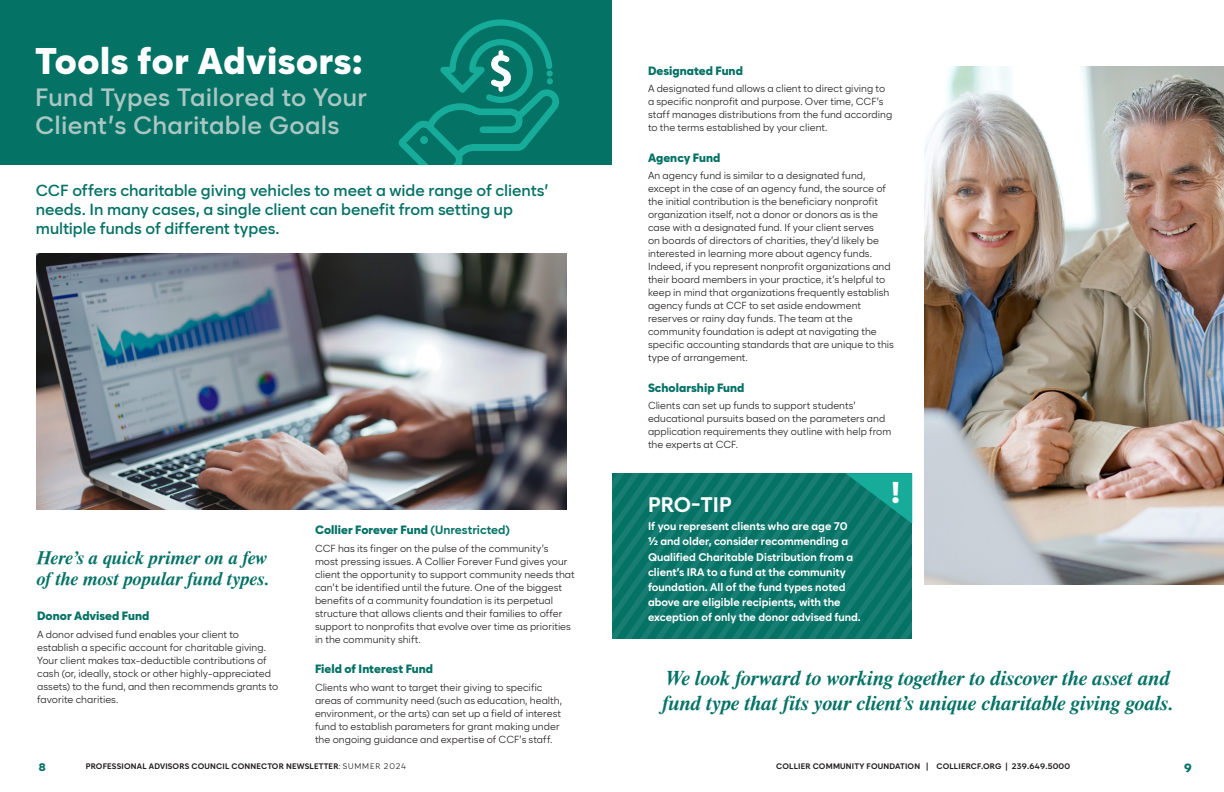
<style>
.page{position:relative;width:1224px;height:792px;background:#fff}
.page>*{position:absolute;margin:0;border:0;box-sizing:border-box;transform-origin:0 0}
.t1{font:900 37px "Cadiz";letter-spacing:.015em;color:#fff}
.t2{font:900 30px "Cadiz";color:#fff}
.t3{font:600 25px/28px "Cadiz";letter-spacing:.015em;color:#aac7c3}
.t4{font:italic 700 21px/25.2px "Tiempo";letter-spacing:-.005em;color:#057266}
.t5{font:700 21px "Cadiz";color:#fff}
.t6{font:italic 700 19px/21px "Tiempo";letter-spacing:-.005em;color:#057266}
.t7{font:600 16px/19.2px "Cadiz";color:#057266}
.t8{font:900 12px "Cadiz";letter-spacing:.005em;color:#057266}
.t9{font:700 11px/15.2px "Cadiz";color:#fff}
.t10{font:900 11px "Cadiz";color:#057266}
.t11{font:10px/13px "Cadiz";letter-spacing:.005em;color:#231f20}
.t12{font:700 8px "Cadiz";letter-spacing:.025em;color:#231f20}
.s1{font-weight:700}
.s2{font-weight:400}
</style>
<div class="page">
<div style="left:0;top:0;width:612px;height:165px;background:#057266"></div>
<svg style="left:398px;top:19px;width:161px;height:146px"></svg>
<img style="left:36px;top:254px;width:531px;height:256px">
<img style="left:924px;top:66px;width:300px;height:518px">
<svg style="left:612px;top:473px;width:300px;height:166px;background:#0d786c"></svg>
<p class="t1" style="left:35px;top:38px;width:329px">Tools for Advisors:</p>
<p class="t3" style="left:35px;top:83px;width:333px">Fund Types Tailored to Your<br>Client’s Charitable Goals</p>
<p class="t7" style="left:36px;top:180px;width:514px">CCF offers charitable giving vehicles to meet a wide range of clients’ needs. In many cases, a single client can benefit from setting up multiple funds of different types.</p>
<p class="t6" style="left:37px;top:547px;width:234px">Here’s a quick primer on a few of the most popular fund types.</p>
<p class="t8" style="left:37px;top:609px;width:114px">Donor Advised Fund</p>
<p class="t11" style="left:37px;top:628px;width:243px">A donor advised fund enables your client to establish a specific account for charitable giving.<br>Your client makes tax-deductible contributions of cash (or, ideally, stock or other highly-appreciated assets) to the fund, and then recommends grants to favorite charities.</p>
<p class="t8" style="left:315px;top:523px;width:197px">Collier Forever Fund <span class="s1">(Unrestricted)</span></p>
<p class="t11" style="left:315px;top:542px;width:261px">CCF has its finger on the pulse of the community’s<br>most pressing issues. A Collier Forever Fund gives your client the opportunity to support community needs that can’t be identified until the future. One of the biggest benefits of a community foundation is its perpetual structure that allows clients and their families to offer support to nonprofits that evolve over time as priorities in the community shift.</p>
<p class="t8" style="left:315px;top:662px;width:120px">Field of Interest Fund</p>
<p class="t11" style="left:315px;top:681px;width:249px">Clients who want to target their giving to specific areas of community need (such as education, health, environment, or the arts) can set up a field of interest fund to establish parameters for grant making under the ongoing guidance and expertise of CCF’s staff.</p>
<p class="t8" style="left:648px;top:63px;width:96px">Designated Fund</p>
<p class="t11" style="left:648px;top:82px;width:246px">A designated fund allows a client to direct giving to a specific nonprofit and purpose. Over time, CCF’s staff manages distributions from the fund according to the terms established by your client.</p>
<p class="t8" style="left:648px;top:150px;width:74px">Agency Fund</p>
<p class="t11" style="left:648px;top:169px;width:247px">An agency fund is similar to a designated fund, except in the case of an agency fund, the source of the initial contribution is the beneficiary nonprofit organization itself, not a donor or donors as is the case with a designated fund. If your client serves<br>on boards of directors of charities, they’d likely be interested in learning more about agency funds.<br>Indeed, if you represent nonprofit organizations and their board members in your practice, it’s helpful to keep in mind that organizations frequently establish agency funds at CCF to set aside endowment reserves or rainy day funds. The team at the community foundation is adept at navigating the specific accounting standards that are unique to this type of arrangement.</p>
<p class="t8" style="left:648px;top:380px;width:98px">Scholarship Fund</p>
<p class="t11" style="left:648px;top:399px;width:245px">Clients can set up funds to support students’ educational pursuits based on the parameters and application requirements they outline with help from the experts at CCF.</p>
<p class="t5" style="left:648px;top:492px;width:85px">PRO-TIP</p>
<p class="t9" style="left:648px;top:519px;width:214px">If you represent clients who are age 70<br>½ and older, consider recommending a Qualified Charitable Distribution from a client’s IRA to a fund at the community foundation. All of the fund types noted above are eligible recipients, with the exception of only the donor advised fund.</p>
<p class="t2" style="left:891px;top:474px;width:10px">!</p>
<p class="t4" style="left:663px;top:665px;width:512px">We look forward to working together to discover the asset and fund type that fits your client’s unique charitable giving goals.</p>
<p class="t10" style="left:39px;top:760px;width:8px">8</p>
<p class="t12" style="left:86px;top:761px;width:322px">PROFESSIONAL ADVISORS COUNCIL CONNECTOR NEWSLETTER<span class="s2">: SUMMER 2024</span></p>
<p class="t12" style="left:776px;top:761px;width:296px">COLLIER COMMUNITY FOUNDATION | COLLIERCF.ORG | 239.649.5000</p>
<p class="t8" style="left:1184px;top:760px;width:9px">9</p>
</div>
